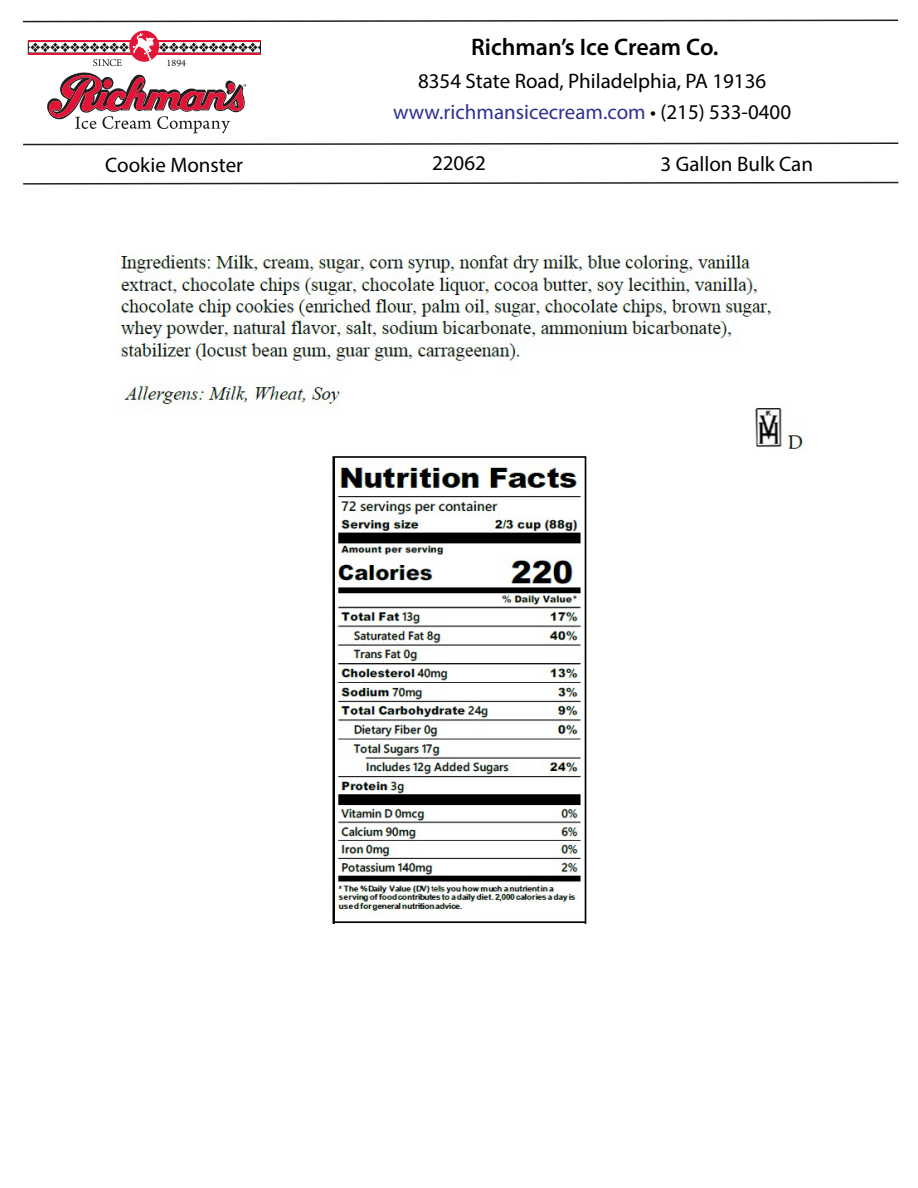
<style>
.page{position:relative;width:918px;height:1188px;background:#fff}
.page>*{position:absolute;margin:0;border:0;box-sizing:border-box;transform-origin:0 0}
.t1{font:600 24px "Myriad Pro";color:#000}
.t2{font:21px "Myriad Pro";color:#000}
.t3{font:21px "Myriad Pro";color:#2e3192}
.t4{font:10.35px "Arno Pro";color:#1d1d1b}
.s1{color:#000}
</style>
<div class="page">
<img style="left:118px;top:252px;width:685px;height:672px">
<div style="left:129px;top:31px;width:30px;height:31px;background:#e31537;border-radius:50%"></div>
<svg style="left:28px;top:33px;width:232px;height:33px"></svg>
<svg style="left:47px;top:72px;width:199px;height:61px"></svg>
<svg style="left:22px;top:19px;width:877px;height:4px"></svg>
<svg style="left:23px;top:142px;width:876px;height:4px"></svg>
<svg style="left:23px;top:181px;width:876px;height:4px"></svg>
<p class="t4" style="left:167px;top:57px;width:21px">1894</p>
<p class="t1" style="left:471px;top:32px;width:249px">Richman’s Ice Cream Co.</p>
<p class="t2" style="left:418px;top:68px;width:350px">8354 State Road, Philadelphia, PA 19136</p>
<p class="t3" style="left:393px;top:100px;width:399px">www.richmansicecream.com <span class="s1">• (215) 533-0400</span></p>
<p class="t2" style="left:105px;top:152px;width:139px">Cookie Monster</p>
<p class="t2" style="left:432px;top:150px;width:55px">22062</p>
<p class="t2" style="left:660px;top:151px;width:154px">3 Gallon Bulk Can</p>
</div>
